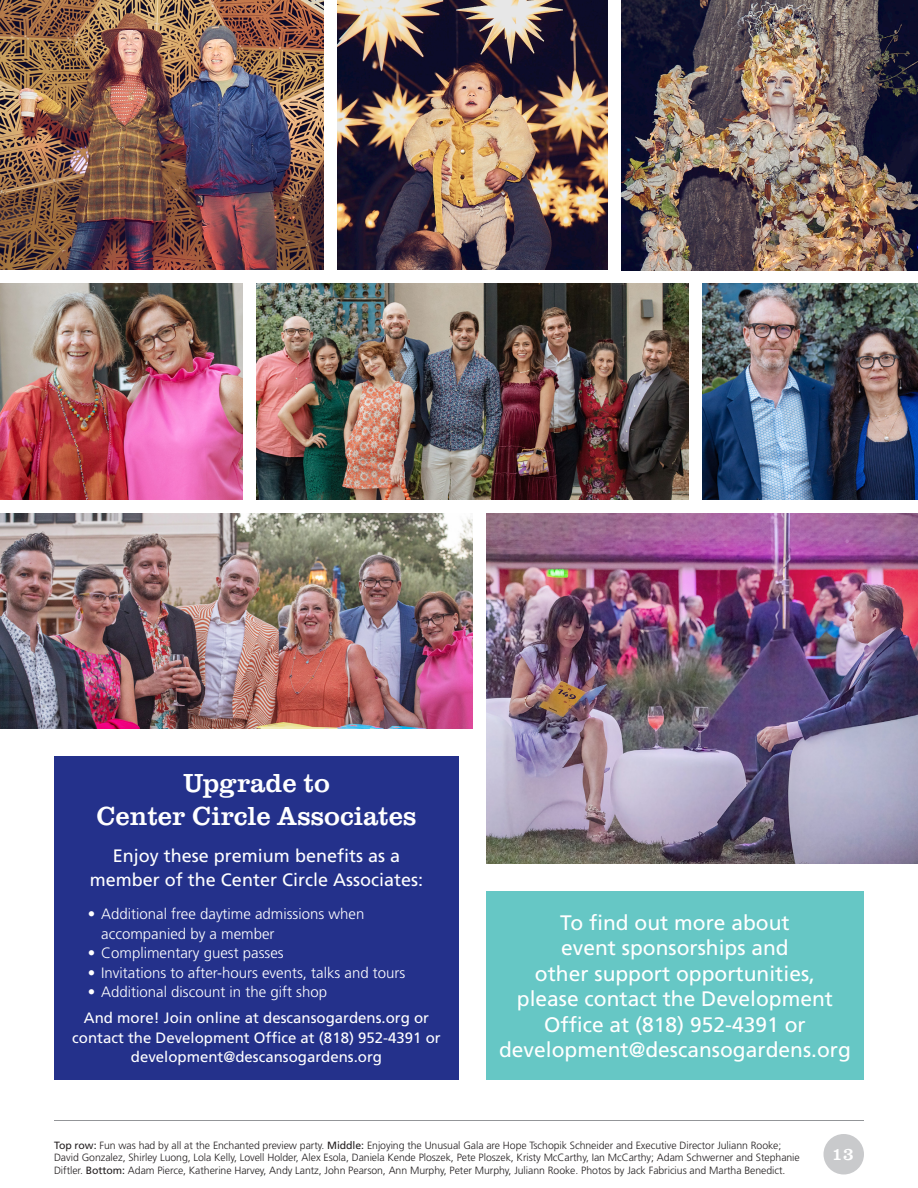
<style>
.page{position:relative;width:918px;height:1188px;background:#fff}
.page>*{position:absolute;margin:0;border:0;box-sizing:border-box;transform-origin:0 0}
.t1{font:27px/33px "Clarendon URW";color:#fff;text-align:center}
.t2{font:21px/25.5px "Frutiger";color:#fff;text-align:center}
.t3{font:18px/24px "Frutiger";color:#fff;text-align:center}
.t4{font:18px "Clarendon URW";color:#fff}
.t5{font:300 15px/19.5px "Frutiger";color:#fff}
.t6{font:15px/19.5px "Frutiger";color:#fff;text-align:center}
.t7{font:300 10.5px/12.6px "Frutiger";letter-spacing:-.005em;color:#231f20}
.s1{font-weight:400}
</style>
<div class="page">
<hr style="left:54px;top:1120px;width:810px;height:1px;background:#939598">
<div style="left:824px;top:1134px;width:40px;height:40px;background:#c9cacc;border-radius:50%"></div>
<div style="left:486px;top:891px;width:378px;height:189px;background:#66c7c5"></div>
<div style="left:54px;top:756px;width:405px;height:324px;background:#24318b"></div>
<img style="left:621px;top:0;width:297px;height:271px">
<img style="left:0;top:284px;width:243px;height:216px">
<img style="left:0;top:0;width:324px;height:270px">
<img style="left:338px;top:0;width:270px;height:270px">
<img style="left:256px;top:284px;width:432px;height:216px">
<img style="left:702px;top:284px;width:216px;height:216px">
<img style="left:0;top:513px;width:472px;height:216px">
<img style="left:486px;top:513px;width:432px;height:351px">
<p class="t1" style="left:97px;top:764px;width:321px">Upgrade to<br>Center Circle Associates</p>
<p class="t3" style="left:90px;top:844px;width:335px">Enjoy these premium benefits as a member of the Center Circle Associates:</p>
<p class="t5" style="left:101px;top:904px;width:265px;text-indent:-14px">• Additional free daytime admissions when accompanied by a member</p>
<p class="t5" style="left:88px;top:943px;width:198px">• Complimentary guest passes</p>
<p class="t5" style="left:88px;top:963px;width:319px">• Invitations to after-hours events, talks and tours</p>
<p class="t5" style="left:88px;top:982px;width:241px">• Additional discount in the gift shop</p>
<p class="t6" style="left:72px;top:1008px;width:370px">And more! Join online at descansogardens.org or contact the Development Office at (818) 952-4391 or development@descansogardens.org</p>
<p class="t2" style="left:499px;top:910px;width:353px">To find out more about<br>event sponsorships and<br>other support opportunities,<br>please contact the Development<br>Office at (818) 952-4391 or development@descansogardens.org</p>
<p class="t7" style="left:54px;top:1139px;width:747px"><span class="s1">Top row:</span> Fun was had by all at the Enchanted preview party. <span class="s1">Middle:</span> Enjoying the Unusual Gala are Hope Tschopik Schneider and Executive Director Juliann Rooke;<br>David Gonzalez, Shirley Luong, Lola Kelly, Lovell Holder, Alex Esola, Daniela Kende Ploszek, Pete Ploszek, Kristy McCarthy, Ian McCarthy; Adam Schwerner and Stephanie<br>Diftler. <span class="s1">Bottom:</span> Adam Pierce, Katherine Harvey, Andy Lantz, John Pearson, Ann Murphy, Peter Murphy, Juliann Rooke. Photos by Jack Fabricius and Martha Benedict.</p>
<p class="t4" style="left:832px;top:1141px;width:23px">13</p>
</div>
